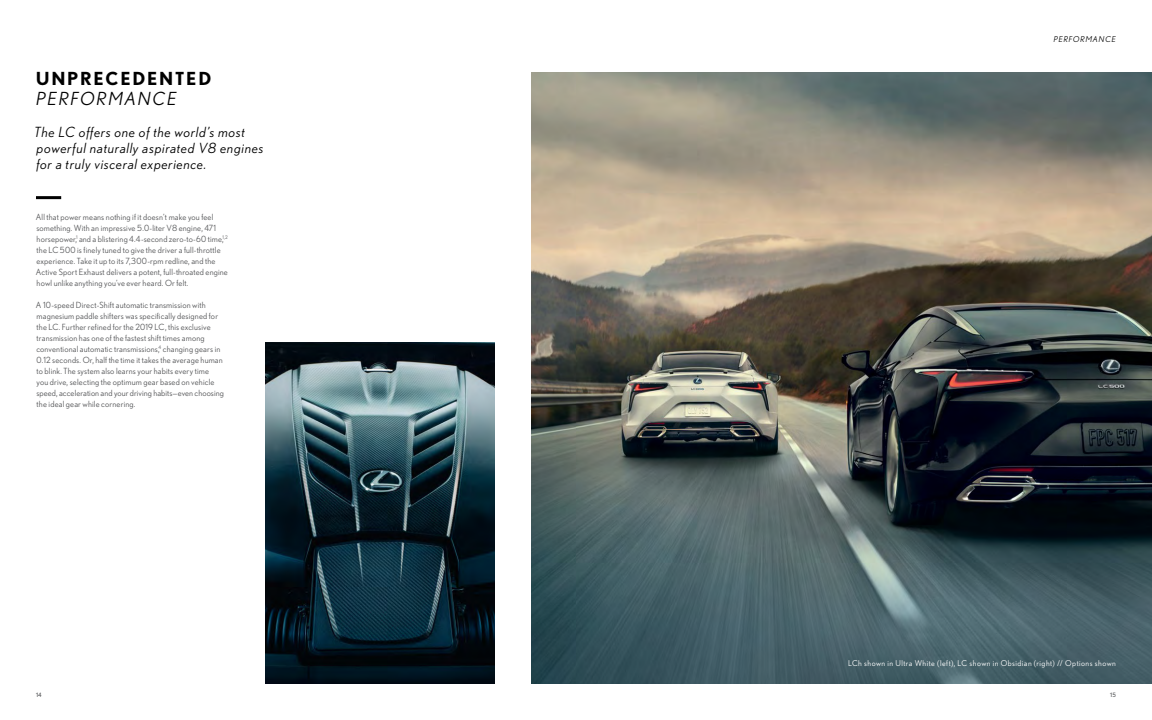
<style>
.page{position:relative;width:1152px;height:720px;background:#fff}
.page>*{position:absolute;margin:0;border:0;box-sizing:border-box;transform-origin:0 0}
.t1{font:700 18px "Nobel";letter-spacing:.1em;color:#000}
.t2{font:italic 18px "Nobel";letter-spacing:.1em;color:#000}
._1b__Subhead__italic{font:italic 14px/16px "Nobel";letter-spacing:.05em;color:#000}
._1d__Body_Copy{font:8.5px/11px "Nobel";letter-spacing:.02em;color:#58595b}
._1g__Cutline{font:8px "Nobel";letter-spacing:.06em;color:#fff}
._1e__Section_Headine{font:italic 8px "Nobel";letter-spacing:.1em;color:#000}
.t3{font:6px "Nobel";color:#58595b}
</style>
<div class="page">
<img style="left:531px;top:72px;width:621px;height:612px">
<img style="left:266px;top:342px;width:229px;height:342px">
<hr style="left:36px;top:196px;width:25px;height:3px;background:#000">
<p class="t1" style="left:36px;top:68px;width:177px">UNPRECEDENTED</p>
<p class="t2" style="left:37px;top:88px;width:142px">PERFORMANCE</p>
<p class="_1b__Subhead__italic" style="left:35px;top:124px;width:231px">The LC offers one of the world’s most powerful naturally aspirated V8 engines</p>
<p class="_1b__Subhead__italic" style="left:37px;top:156px;width:171px">for a truly visceral experience.</p>
<p class="_1d__Body_Copy" style="left:36px;top:211px;width:194px">All that power means nothing if it doesn’t make you feel something. With an impressive 5.0-liter V8 engine, 471 horsepower,<sup>1</sup> and a blistering 4.4-second zero-to-60 time,<sup>1,2 </sup>the LC 500 is finely tuned to give the driver a full-throttle experience. Take it up to its 7,300-rpm redline, and the Active Sport Exhaust delivers a potent, full-throated engine howl unlike anything you’ve ever heard. Or felt.</p>
<p class="_1d__Body_Copy" style="left:36px;top:299px;width:190px">A 10-speed Direct-Shift automatic transmission with magnesium paddle shifters was specifically designed for the LC. Further refined for the 2019 LC, this exclusive transmission has one of the fastest shift times among conventional automatic transmissions,<sup>4</sup> changing gears in 0.12 seconds. Or, half the time it takes the average human to blink. The system also learns your habits every time<br>you drive, selecting the optimum gear based on vehicle speed, acceleration and your driving habits—even choosing the ideal gear while cornering.</p>
<p class="_1e__Section_Headine" style="left:1054px;top:34px;width:64px">PERFORMANCE</p>
<p class="_1g__Cutline" style="left:848px;top:658px;width:270px">LCh shown in Ultra White (left), LC shown in Obsidian (right) // Options shown</p>
<p class="t3" style="left:36px;top:692px;width:7px">14</p>
<p class="t3" style="left:1110px;top:692px;width:7px">15</p>
</div>
